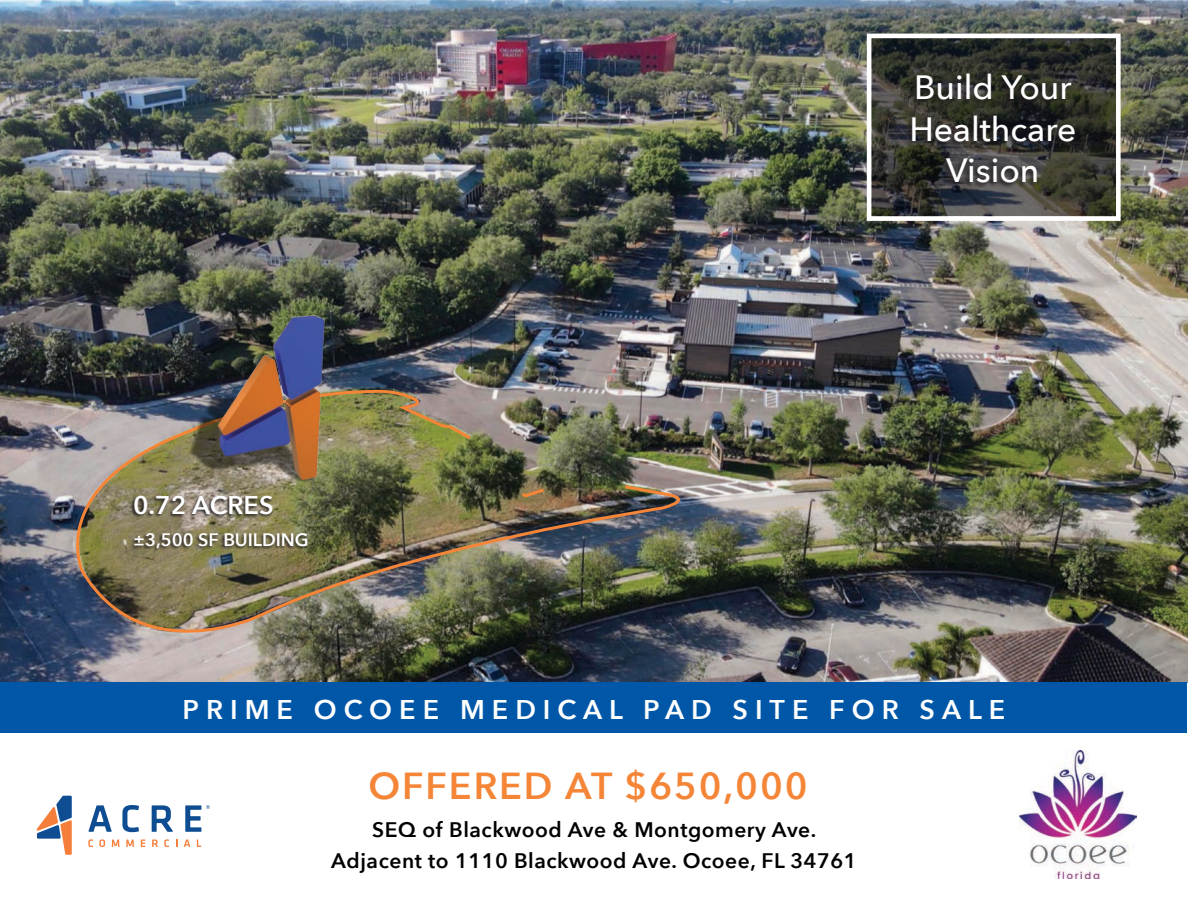
<style>
.page{position:relative;width:1188px;height:918px;background:#fff}
.page>*{position:absolute;margin:0;border:0;box-sizing:border-box;transform-origin:0 0}
.t1{font:600 37.5px "Avenir Next";letter-spacing:.05em;color:#f58537}
.t2{font:500 33.6px "Avenir Next";color:#fff}
.t3{font:600 27px "Avenir Next";letter-spacing:.26em;color:#fff}
.t4{font:600 25.5px "Avenir Next";color:#fff}
.t5{font:600 21px "Avenir Next";letter-spacing:.025em;color:#000}
.t6{font:600 18px "Avenir Next";color:#fff}
</style>
<div class="page">
<img style="left:0;top:0;width:1188px;height:683px">
<div style="left:1px;top:683px;width:1186px;height:50px;background:#0057a8"></div>
<svg style="left:88px;top:805px;width:24px;height:27px"></svg>
<svg style="left:122px;top:805px;width:17px;height:27px"></svg>
<svg style="left:152px;top:805px;width:21px;height:27px"></svg>
<svg style="left:37px;top:796px;width:35px;height:59px"></svg>
<svg style="left:185px;top:805px;width:25px;height:27px"></svg>
<svg style="left:88px;top:839px;width:5px;height:8px"></svg>
<svg style="left:99px;top:839px;width:6px;height:8px"></svg>
<svg style="left:112px;top:840px;width:7px;height:7px"></svg>
<svg style="left:126px;top:840px;width:8px;height:7px"></svg>
<svg style="left:141px;top:840px;width:4px;height:7px"></svg>
<svg style="left:152px;top:840px;width:6px;height:7px"></svg>
<svg style="left:164px;top:839px;width:5px;height:8px"></svg>
<svg style="left:184px;top:840px;width:6px;height:7px"></svg>
<svg style="left:197px;top:840px;width:4px;height:7px"></svg>
<img style="left:44px;top:390px;width:655px;height:281px">
<svg style="left:519px;top:486px;width:28px;height:13px"></svg>
<img style="left:146px;top:262px;width:192px;height:234px">
<svg style="left:867px;top:33px;width:254px;height:183px;background:#343531"></svg>
<div style="left:867px;top:34px;width:254px;height:187px;border:4px solid #fff"></div>
<svg style="left:906px;top:73px;width:170px;height:116px;background:#31312c"></svg>
<svg style="left:129px;top:495px;width:179px;height:58px;background:#7c7558"></svg>
<img style="left:1020px;top:751px;width:117px;height:127px">
<p class="t4" style="left:133px;top:483px;width:142px">0.72 ACRES</p>
<p class="t6" style="left:133px;top:524px;width:177px">±3,500 SF BUILDING</p>
<p class="t2" style="left:914px;top:59px;width:159px">Build Your</p>
<p class="t2" style="left:909px;top:100px;width:168px">Healthcare</p>
<p class="t2" style="left:946px;top:142px;width:95px">Vision</p>
<p class="t3" style="left:183px;top:686px;width:824px">PRIME OCOEE MEDICAL PAD SITE FOR SALE</p>
<p class="t1" style="left:369px;top:753px;width:441px">OFFERED AT $650,000</p>
<p class="t5" style="left:372px;top:811px;width:446px">SEQ of Blackwood Ave &amp; Montgomery Ave.</p>
<p class="t5" style="left:331px;top:843px;width:527px">Adjacent to 1110 Blackwood Ave. Ocoee, FL 34761</p>
</div>
